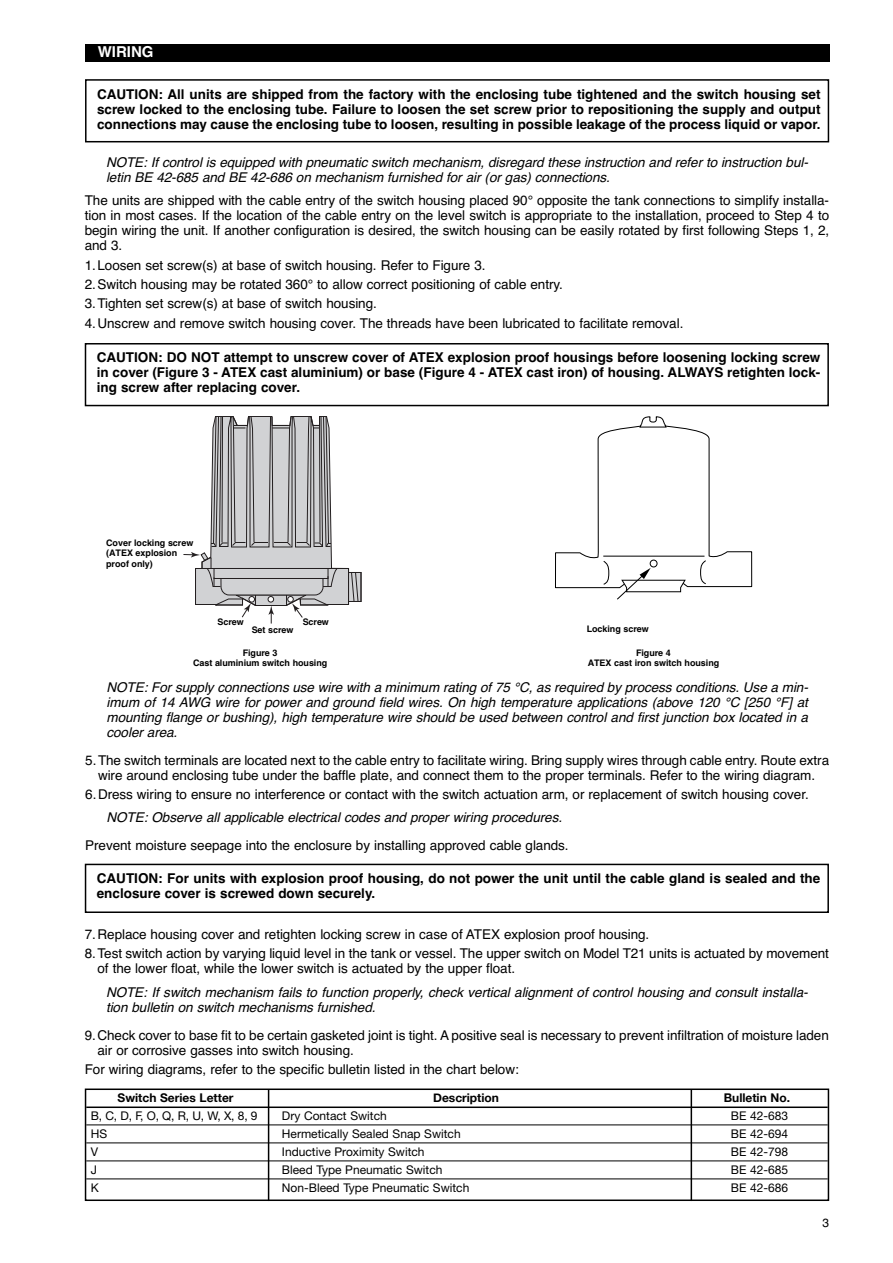
<style>
.page{position:relative;width:893px;height:1263px;background:#fff}
.page>*{position:absolute;margin:0;border:0;box-sizing:border-box;transform-origin:0 0}
.t1{font:700 15px "Helvetica";color:#fff}
.t2{font:13.5px/15px "Helvetica";letter-spacing:-.005em;color:#000}
.t3{font:italic 13.5px/15px "Helvetica";letter-spacing:-.005em;color:#000}
.t4{font:700 13.5px/15px "Helvetica";color:#000;text-align:justify}
.t5{font:12px "Helvetica Neue";color:#000}
.t6{font:700 12px "Helvetica Neue";color:#000}
.t7{font:12px "Helvetica";color:#000}
.t8{font:700 9px/10.5px "Helvetica";letter-spacing:-.005em;color:#000;text-align:center}
</style>
<div class="page">
<div style="left:85px;top:79px;width:744px;height:63px;border:2px solid #000"></div>
<div style="left:85px;top:44px;width:744px;height:17px;background:#000"></div>
<div style="left:85px;top:343px;width:744px;height:63px;border:2px solid #000"></div>
<div style="left:85px;top:864px;width:744px;height:49px;border:2px solid #000"></div>
<svg style="left:555px;top:416px;width:198px;height:184px"></svg>
<svg style="left:183px;top:416px;width:178px;height:207px"></svg>
<div style="left:85px;top:1088px;width:744px;height:113px;border:2px solid #000"></div>
<hr style="left:86px;top:1106px;width:742px;height:2px;background:#000">
<hr style="left:86px;top:1124px;width:742px;height:1px;background:#000">
<hr style="left:86px;top:1142px;width:742px;height:1px;background:#000">
<hr style="left:86px;top:1160px;width:742px;height:1px;background:#000">
<hr style="left:86px;top:1178px;width:742px;height:1px;background:#000">
<hr style="left:268px;top:1089px;width:1px;height:112px;background:#000">
<hr style="left:691px;top:1089px;width:1px;height:112px;background:#000">
<p class="t1" style="left:98px;top:43px;width:57px">WIRING</p>
<p class="t4" style="left:97px;top:86px;width:725px">CAUTION: All units are shipped from the factory with the enclosing tube tightened and the switch housing set screw locked to the enclosing tube. Failure to loosen the set screw prior to repositioning the supply and output connections may cause the enclosing tube to loosen, resulting in possible leakage of the process liquid or vapor.</p>
<p class="t3" style="left:106px;top:155px;width:703px">NOTE: If control is equipped with pneumatic switch mechanism, disregard these instruction and refer to instruction bul&shy;letin BE 42-685 and BE 42-686 on mechanism furnished for air (or gas) connections.</p>
<p class="t2" style="left:85px;top:193px;width:746px;text-align:justify">The units are shipped with the cable entry of the switch housing placed 90° opposite the tank connections to simplify installa&shy;tion in most cases. If the location of the cable entry on the level switch is appropriate to the installation, proceed to Step 4 to begin wiring the unit. If another configuration is desired, the switch housing can be easily rotated by first following Steps 1, 2, and 3.</p>
<p class="t2" style="left:85px;top:255px;width:600px;line-height:19.2px">1.Loosen set screw(s) at base of switch housing. Refer to Figure 3.<br>2.Switch housing may be rotated 360° to allow correct positioning of cable entry.<br>3.Tighten set screw(s) at base of switch housing.<br>4.Unscrew and remove switch housing cover. The threads have been lubricated to facilitate removal.</p>
<p class="t4" style="left:97px;top:350px;width:725px">CAUTION: DO NOT attempt to unscrew cover of ATEX explosion proof housings before loosening locking screw in cover (Figure 3 - ATEX cast aluminium) or base (Figure 4 - ATEX cast iron) of housing. ALWAYS retighten lock&shy;ing screw after replacing cover.</p>
<p class="t8" style="left:106px;top:537px;width:89px;text-align:left">Cover locking screw (ATEX explosion proof only)</p>
<p class="t8" style="left:303px;top:617px;width:28px">Screw</p>
<p class="t8" style="left:193px;top:647px;width:136px">Figure 3<br>Cast aluminium switch housing</p>
<p class="t8" style="left:588px;top:647px;width:133px">Figure 4<br>ATEX cast iron switch housing</p>
<p class="t8" style="left:218px;top:617px;width:28px">Screw</p>
<p class="t8" style="left:252px;top:625px;width:43px">Set screw</p>
<p class="t8" style="left:587px;top:624px;width:64px">Locking screw</p>
<p class="t3" style="left:107px;top:680px;width:703px;text-align:justify">NOTE: For supply connections use wire with a minimum rating of 75 °C, as required by process conditions. Use a min&shy;imum of 14 AWG wire for power and ground field wires. On high temperature applications (above 120 °C [250 °F] at mounting flange or bushing), high temperature wire should be used between control and first junction box located in a cooler area.</p>
<p class="t2" style="left:85px;top:752px;width:745px;text-align:center">5.The switch terminals are located next to the cable entry to facilitate wiring. Bring supply wires through cable entry. Route extra wire around enclosing tube under the baffle plate, and connect them to the proper terminals. Refer to the wiring diagram.</p>
<p class="t2" style="left:85px;top:787px;width:725px">6.Dress wiring to ensure no interference or contact with the switch actuation arm, or replacement of switch housing cover.</p>
<p class="t3" style="left:107px;top:810px;width:457px">NOTE: Observe all applicable electrical codes and proper wiring procedures.</p>
<p class="t2" style="left:85px;top:838px;width:485px">Prevent moisture seepage into the enclosure by installing approved cable glands.</p>
<p class="t4" style="left:97px;top:871px;width:725px">CAUTION: For units with explosion proof housing, do not power the unit until the cable gland is sealed and the enclosure cover is screwed down securely.</p>
<p class="t2" style="left:85px;top:925px;width:746px;line-height:19.2px">7.Replace housing cover and retighten locking screw in case of ATEX explosion proof housing.<br>8.Test switch action by varying liquid level in the tank or vessel. The upper switch on Model T21 units is actuated by movement</p>
<p class="t2" style="left:98px;top:961px;width:419px">of the lower float, while the lower switch is actuated by the upper float.</p>
<p class="t3" style="left:106px;top:984px;width:702px">NOTE: If switch mechanism fails to function properly, check vertical alignment of control housing and consult installa&shy;tion bulletin on switch mechanisms furnished.</p>
<p class="t2" style="left:98px;top:1027px;width:733px;text-indent:-13px">9.Check cover to base fit to be certain gasketed joint is tight. A positive seal is necessary to prevent infiltration of moisture laden air or corrosive gasses into switch housing.</p>
<p class="t2" style="left:85px;top:1061px;width:435px">For wiring diagrams, refer to the specific bulletin listed in the chart below:</p>
<p class="t6" style="left:118px;top:1090px;width:117px">Switch Series Letter</p>
<p class="t6" style="left:433px;top:1090px;width:67px">Description</p>
<p class="t6" style="left:724px;top:1090px;width:68px">Bulletin No.</p>
<p class="t5" style="left:91px;top:1111px;width:168px">B, C, D, F, O, Q, R, U, W, X, 8, 9</p>
<p class="t5" style="left:282px;top:1111px;width:106px">Dry Contact Switch</p>
<p class="t5" style="left:731px;top:1111px;width:59px">BE 42-683</p>
<p class="t5" style="left:91px;top:1129px;width:18px">HS</p>
<p class="t5" style="left:282px;top:1129px;width:180px">Hermetically Sealed Snap Switch</p>
<p class="t5" style="left:731px;top:1129px;width:59px">BE 42-694</p>
<p class="t5" style="left:91px;top:1147px;width:9px">V</p>
<p class="t5" style="left:282px;top:1147px;width:144px">Inductive Proximity Switch</p>
<p class="t5" style="left:731px;top:1147px;width:59px">BE 42-798</p>
<p class="t5" style="left:91px;top:1165px;width:8px">J</p>
<p class="t5" style="left:282px;top:1165px;width:162px">Bleed Type Pneumatic Switch</p>
<p class="t5" style="left:731px;top:1165px;width:59px">BE 42-685</p>
<p class="t5" style="left:91px;top:1183px;width:10px">K</p>
<p class="t5" style="left:282px;top:1183px;width:189px">Non-Bleed Type Pneumatic Switch</p>
<p class="t5" style="left:731px;top:1183px;width:59px">BE 42-686</p>
<p class="t7" style="left:822px;top:1215px;width:8px">3</p>
</div>
